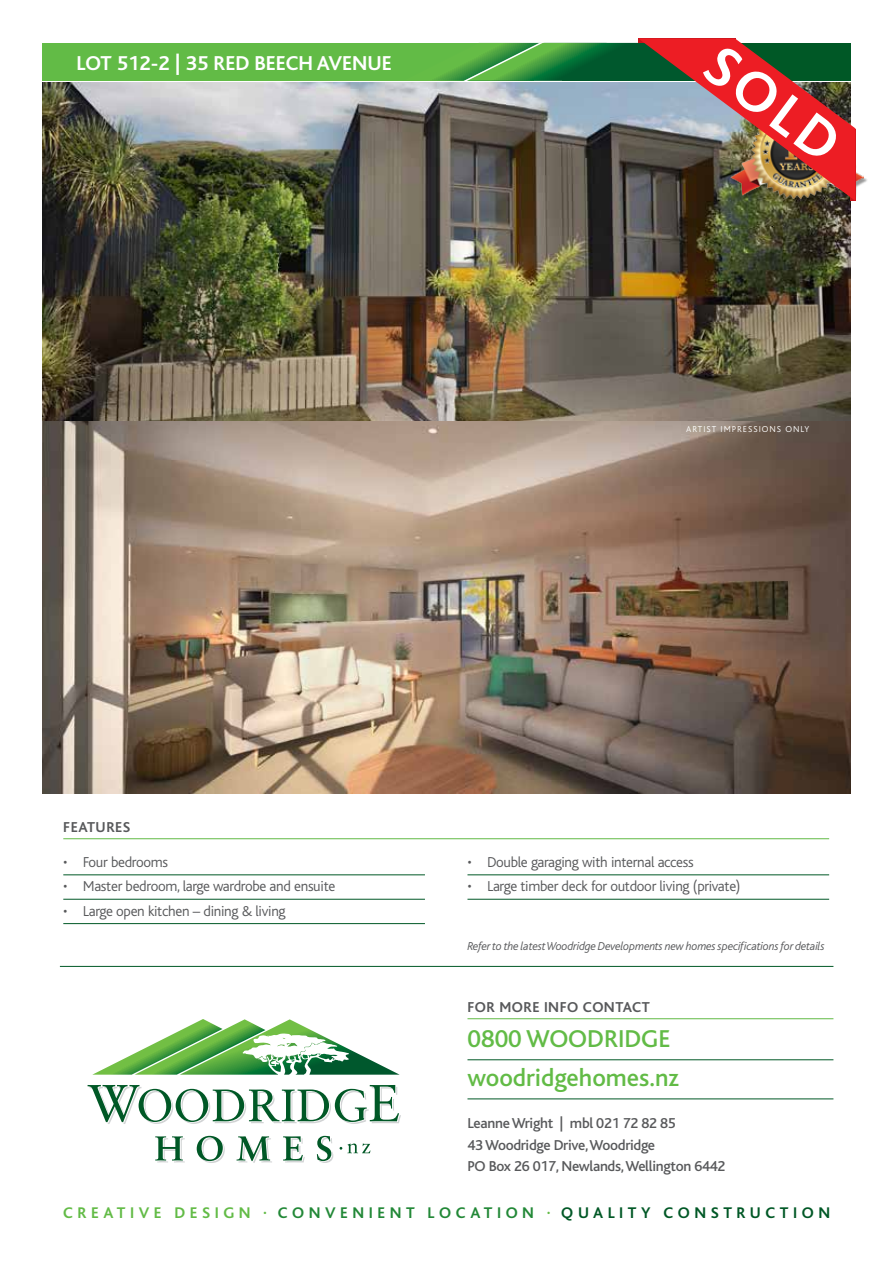
<style>
.page{position:relative;width:893px;height:1263px;background:#fff}
.page>*{position:absolute;margin:0;border:0;box-sizing:border-box;transform-origin:0 0}
.t1{font:500 25.5px/39.2px "Bliss";color:#62bb46}
.t2{font:700 21px "Bliss";color:#fff}
.t3{font:700 16.2px "Bliss";letter-spacing:.28em;color:#005826}
.t4{font:300 15px "Bliss";letter-spacing:-.02em;color:#58595b}
.t5{font:500 15px/21.6px "Bliss";letter-spacing:-.02em;color:#58595b}
.t6{font:700 15px "Bliss";letter-spacing:.03em;color:#58595b}
.t7{font:italic 300 12px "Bliss";letter-spacing:-.02em;color:#58595b}
.t8{font:300 9px "Bliss";letter-spacing:.11em;color:#fff}
.s1{color:#62bb46}
.s2{font-size:9.75px;color:#62bb46}
.s3{color:#228837}
</style>
<div class="page">
<hr style="left:60px;top:966px;width:773px;height:1px;background:#005826">
<hr style="left:467px;top:1018px;width:366px;height:1px;background:#62bb46">
<hr style="left:467px;top:1059px;width:366px;height:1px;background:#005826">
<hr style="left:467px;top:1099px;width:366px;height:1px;background:#005826">
<div style="left:43px;top:43px;width:491px;height:38px;background:#62bb46"></div>
<svg style="left:92px;top:1019px;width:234px;height:56px"></svg>
<svg style="left:88px;top:1085px;width:313px;height:78px"></svg>
<img style="left:42px;top:82px;width:808px;height:712px">
<hr style="left:63px;top:838px;width:766px;height:1px;background:#62bb46">
<hr style="left:63px;top:874px;width:362px;height:1px;background:#005826">
<hr style="left:63px;top:899px;width:362px;height:1px;background:#005826">
<hr style="left:63px;top:923px;width:362px;height:1px;background:#005826">
<hr style="left:467px;top:874px;width:362px;height:1px;background:#005826">
<hr style="left:467px;top:899px;width:362px;height:1px;background:#005826">
<div style="left:731px;top:108px;width:137px;height:96px;background:#000;opacity:.4"></div>
<img style="left:855px;top:108px;width:8px;height:91px">
<img style="left:404px;top:38px;width:451px;height:163px">
<h2 class="t2" style="left:77px;top:52px;width:317px">LOT 512-2 | 35 RED BEECH AVENUE</h2>
<p class="t8" style="left:686px;top:424px;width:125px">ARTIST IMPRESSIONS ONLY</p>
<p class="t6" style="left:63px;top:819px;width:69px">FEATURES</p>
<p class="t4" style="left:63px;top:854px;width:106px">• Four bedrooms</p>
<p class="t4" style="left:63px;top:878px;width:274px">• Master bedroom, large wardrobe and ensuite</p>
<p class="t4" style="left:63px;top:903px;width:224px">• Large open kitchen – dining &amp; living</p>
<p class="t4" style="left:467px;top:854px;width:228px">• Double garaging with internal access</p>
<p class="t4" style="left:467px;top:878px;width:275px">• Large timber deck for outdoor living (private)</p>
<p class="t7" style="left:467px;top:940px;width:359px">Refer to the latest Woodridge Developments new homes specifications for details</p>
<p class="t6" style="left:467px;top:999px;width:184px">FOR MORE INFO CONTACT</p>
<h1 class="t1" style="left:467px;top:1019px;width:213px">0800 WOODRIDGE woodridgehomes.nz</h1>
<p class="t5" style="left:467px;top:1112px;width:259px">Leanne Wright | mbl 021 72 82 85<br>43 Woodridge Drive, Woodridge<br>PO Box 26 017, Newlands, Wellington 6442</p>
<p class="t3" style="left:63px;top:1204px;width:768px"><span class="s1">CREATIVE DESIGN</span> <span class="s2">•</span> <span class="s3">CONVENIENT LOCATION</span> <span class="s2">•</span> QUALITY CONSTRUCTION</p>
</div>
